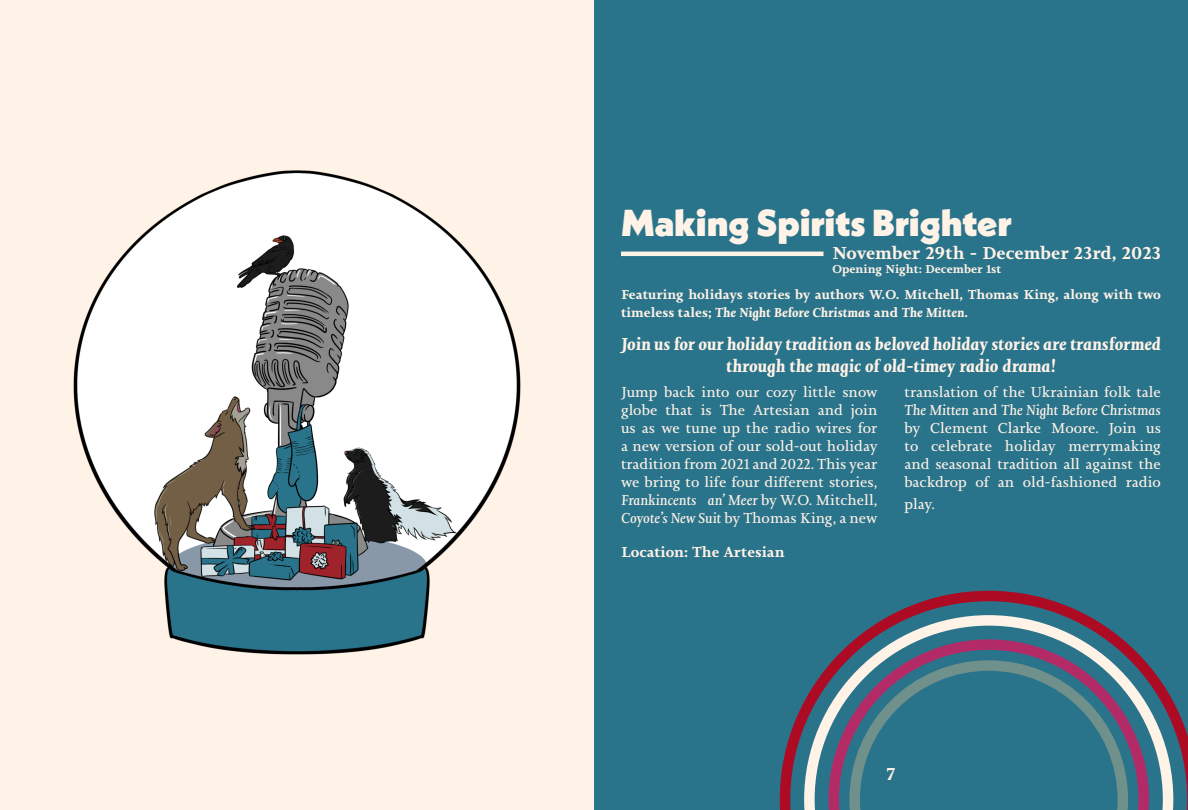
<style>
.page{position:relative;width:1188px;height:810px;background:#fff}
.page>*{position:absolute;margin:0;border:0;box-sizing:border-box;transform-origin:0 0}
.t1{font:900 37.5px "Neue Kabel";color:#fff2e7}
.t2{font:italic 700 18px/21.6px "Joanna Nova";letter-spacing:-.005em;color:#fff2e7;text-align:center}
.t3{font:700 18px "Joanna Nova";color:#fff2e7}
.t4{font:15px/18px "Joanna Nova";color:#fff2e7;text-align:justify}
.t5{font:700 15px "Joanna Nova";color:#fff2e7}
.t6{font:700 13.5px/18px "Joanna Nova";color:#fff2e7}
.t7{font:700 12px "Joanna Nova";color:#fff2e7}
.s1{font-style:italic}
</style>
<div class="page">
<div style="left:0;top:0;width:594px;height:810px;background:#fff2e7"></div>
<img style="left:73px;top:170px;width:448px;height:485px">
<div style="left:594px;top:0;width:594px;height:810px;background:#2a748b"></div>
<hr style="left:621px;top:252px;width:203px;height:4px;background:#fff2e7">
<svg style="left:780px;top:591px;width:408px;height:219px"></svg>
<svg style="left:804px;top:615px;width:369px;height:195px"></svg>
<svg style="left:829px;top:639px;width:320px;height:171px"></svg>
<svg style="left:849px;top:660px;width:279px;height:150px"></svg>
<p class="t1" style="left:621px;top:199px;width:392px">Making Spirits Brighter</p>
<p class="t3" style="left:832px;top:241px;width:330px">November 29th - December 23rd, 2023</p>
<p class="t7" style="left:832px;top:261px;width:171px">Opening Night: December 1st</p>
<p class="t6" style="left:621px;top:285px;width:542px">Featuring holidays stories by authors W.O. Mitchell, Thomas King, along with two timeless tales; <span class="s1">The Night Before Christmas</span> and <span class="s1">The Mitten.</span></p>
<p class="t2" style="left:621px;top:333px;width:542px">Join us for our holiday tradition as beloved holiday stories are transformed through the magic of old-timey radio drama!</p>
<p class="t4" style="left:621px;top:383px;width:258px">Jump back into our cozy little snow globe that is The Artesian and join us as we tune up the radio wires for a new version of our sold-out holiday tradition from 2021 and 2022. This year we bring to life four different stories, <span class="s1">Frankincents an’ Meer</span> by W.O. Mitchell, <span class="s1">Coyote’s New Suit</span> by Thomas King, a new</p>
<p class="t4" style="left:904px;top:383px;width:258px">translation of the Ukrainian folk tale <span class="s1">The Mitten</span> and <span class="s1">The Night Before Christmas </span>by Clement Clarke Moore. Join us to celebrate holiday merrymaking and seasonal tradition all against the backdrop of an old-fashioned radio</p>
<p class="t4" style="left:904px;top:495px;width:32px">play.</p>
<p class="t5" style="left:621px;top:542px;width:165px">Location: The Artesian</p>
<p class="t3" style="left:887px;top:762px;width:10px">7</p>
</div>
